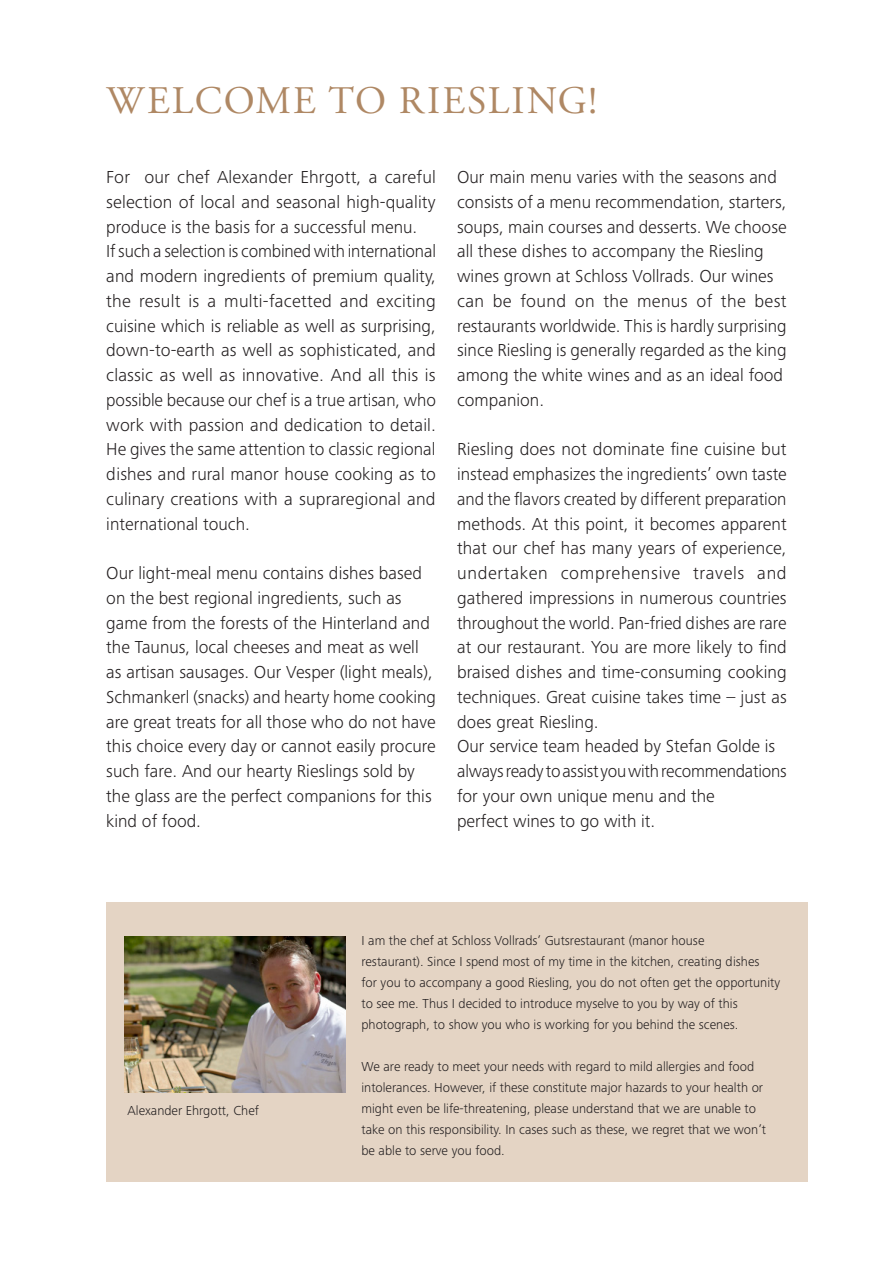
<style>
.page{position:relative;width:893px;height:1263px;background:#fff}
.page>*{position:absolute;margin:0;border:0;box-sizing:border-box;transform-origin:0 0}
.t1{font:39px "Adobe Garamond Pro";letter-spacing:.05em;color:#af8864}
.Fließtext{font:300 18px/24.8px "Frutiger Next Pro";color:#231f20;text-align:justify}
.Fließtext-2{font:300 13.5px "Frutiger Next Pro";color:#231f20}
</style>
<div class="page">
<div style="left:106px;top:902px;width:702px;height:280px;background:#e4d4c4"></div>
<img style="left:124px;top:936px;width:221px;height:156px">
<p class="t1" style="left:107px;top:78px;width:492px">WELCOME TO RIESLING!</p>
<p class="Fließtext" style="left:106px;top:165px;width:331px">For our chef Alexander Ehrgott, a careful selection of local and seasonal high-quality produce is the basis for a successful menu.</p>
<p class="Fließtext" style="left:106px;top:239px;width:331px">If such a selection is combined with international and modern ingredients of premium quality, the result is a multi-facetted and exciting cuisine which is reliable as well as surprising, down-to-earth as well as sophisticated, and classic as well as innovative. And all this is possible because our chef is a true artisan, who work with passion and dedication to detail.<br>He gives the same attention to classic regional dishes and rural manor house cooking as to culinary creations with a supraregional and international touch.</p>
<p class="Fließtext" style="left:106px;top:561px;width:317px">Our light-meal menu contains dishes based</p>
<p class="Fließtext" style="left:106px;top:585px;width:297px">on the best regional ingredients, such as</p>
<p class="Fließtext" style="left:106px;top:610px;width:325px">game from the forests of the Hinterland and</p>
<p class="Fließtext" style="left:106px;top:635px;width:314px">the Taunus, local cheeses and meat as well</p>
<p class="Fließtext" style="left:106px;top:660px;width:328px">as artisan sausages. Our Vesper (light meals),</p>
<p class="Fließtext" style="left:106px;top:684px;width:331px">Schmankerl (snacks) and hearty home cooking</p>
<p class="Fließtext" style="left:106px;top:709px;width:331px">are great treats for all those who do not have</p>
<p class="Fließtext" style="left:106px;top:734px;width:331px">this choice every day or cannot easily procure</p>
<p class="Fließtext" style="left:106px;top:759px;width:310px">such fare. And our hearty Rieslings sold by</p>
<p class="Fließtext" style="left:106px;top:783px;width:327px">the glass are the perfect companions for this</p>
<p class="Fließtext" style="left:106px;top:808px;width:96px">kind of food.</p>
<p class="Fließtext" style="left:457px;top:165px;width:321px">Our main menu varies with the seasons and</p>
<p class="Fließtext" style="left:457px;top:189px;width:331px">consists of a menu recommendation, starters,</p>
<p class="Fließtext" style="left:457px;top:214px;width:331px">soups, main courses and desserts. We choose</p>
<p class="Fließtext" style="left:457px;top:239px;width:308px">all these dishes to accompany the Riesling</p>
<p class="Fließtext" style="left:457px;top:264px;width:318px">wines grown at Schloss Vollrads. Our wines</p>
<p class="Fließtext" style="left:457px;top:288px;width:331px">can be found on the menus of the best restaurants worldwide. This is hardly surprising</p>
<p class="Fließtext" style="left:457px;top:338px;width:331px">since Riesling is generally regarded as the king</p>
<p class="Fließtext" style="left:457px;top:363px;width:327px">among the white wines and as an ideal food</p>
<p class="Fließtext" style="left:457px;top:387px;width:89px">companion.</p>
<p class="Fließtext" style="left:457px;top:437px;width:331px">Riesling does not dominate fine cuisine but instead emphasizes the ingredients’ own taste and the flavors created by different preparation methods. At this point, it becomes apparent that our chef has many years of experience, undertaken comprehensive travels and gathered impressions in numerous countries throughout the world. Pan-fried dishes are rare at our restaurant. You are more likely to find braised dishes and time-consuming cooking techniques. Great cuisine takes time – just as does great Riesling.</p>
<p class="Fließtext" style="left:457px;top:734px;width:320px">Our service team headed by Stefan Golde is</p>
<p class="Fließtext" style="left:457px;top:759px;width:331px">always ready to assist you with recommendations</p>
<p class="Fließtext" style="left:457px;top:783px;width:259px">for your own unique menu and the</p>
<p class="Fließtext" style="left:457px;top:808px;width:200px">perfect wines to go with it.</p>
<p class="Fließtext-2" style="left:128px;top:1103px;width:133px">Alexander Ehrgott, Chef</p>
<p class="Fließtext-2" style="left:361px;top:933px;width:345px">I am the chef at Schloss Vollrads’ Gutsrestaurant (manor house</p>
<p class="Fließtext-2" style="left:361px;top:954px;width:400px">restaurant). Since I spend most of my time in the kitchen, creating dishes</p>
<p class="Fließtext-2" style="left:361px;top:975px;width:420px">for you to accompany a good Riesling, you do not often get the opportunity</p>
<p class="Fließtext-2" style="left:361px;top:996px;width:378px">to see me. Thus I decided to introduce myselve to you by way of this</p>
<p class="Fließtext-2" style="left:361px;top:1017px;width:378px">photograph, to show you who is working for you behind the scenes.</p>
<p class="Fließtext-2" style="left:361px;top:1059px;width:394px">We are ready to meet your needs with regard to mild allergies and food</p>
<p class="Fließtext-2" style="left:361px;top:1080px;width:403px">intolerances. However, if these constitute major hazards to your health or</p>
<p class="Fließtext-2" style="left:361px;top:1101px;width:396px">might even be life-threatening, please understand that we are unable to</p>
<p class="Fließtext-2" style="left:361px;top:1122px;width:406px">take on this responsibility. In cases such as these, we regret that we won’t</p>
<p class="Fließtext-2" style="left:361px;top:1143px;width:145px">be able to serve you food.</p>
</div>
